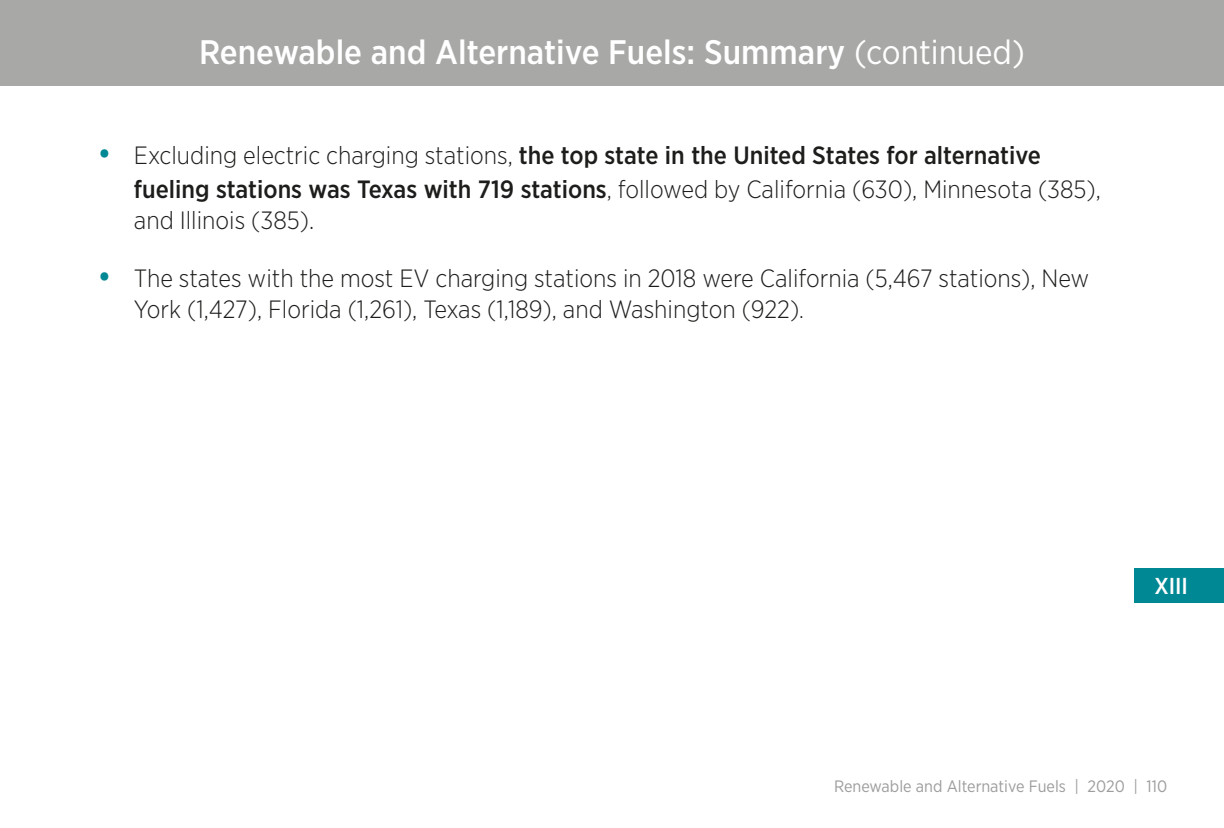
<style>
.page{position:relative;width:1224px;height:828px;background:#fff}
.page>*{position:absolute;margin:0;border:0;box-sizing:border-box;transform-origin:0 0}
.Page_Header{font:500 34px "Gotham Narrow";color:#fff}
.t1{font:500 25px/34px "Gotham Narrow";color:#1d1d1b}
.t2{font:300 25px/31px "Gotham Narrow";color:#1d1d1b}
.t3{font:500 23px "Gotham Narrow";color:#fff}
.t4{font:16.4px "Gotham Narrow";color:#9d9d9c}
.s1{font-weight:400}
.s2{font-size:30px;color:#008895}
.s3{font-weight:300}
.s4{font-weight:500;font-size:30px;color:#008895}
.s5{font-size:23px}
</style>
<div class="page">
<div style="left:0;top:0;width:1224px;height:86px;background:#a8a8a7"></div>
<div style="left:1134px;top:569px;width:90px;height:34px;background:#008895"></div>
<p class="Page_Header" style="left:199px;top:31px;width:827px">Renewable and Alternative Fuels: Summary <span class="s1">(continued)</span></p>
<p class="t1" style="left:134px;top:138px;width:969px;text-indent:-36px"><span class="s2">•</span> <span class="s3">Excluding electric charging stations,</span> the top state in the United States for alternative fueling stations was Texas with 719 stations<span class="s3">, followed by California (630), Minnesota (385),</span></p>
<p class="t2" style="left:134px;top:204px;width:182px">and Illinois (385).</p>
<p class="t2" style="left:134px;top:262px;width:957px;text-indent:-36px"><span class="s4">•</span> The states with the most EV charging stations in 2018 were California (5,467 stations), New<br>York (1,427), Florida (1,261), Texas (1,189), and Washington (922)<span class="s5">.</span></p>
<p class="t3" style="left:1154px;top:571px;width:35px">XIII</p>
<p class="t4" style="left:834px;top:776px;width:335px">Renewable and Alternative Fuels | 2020 | 110</p>
</div>
